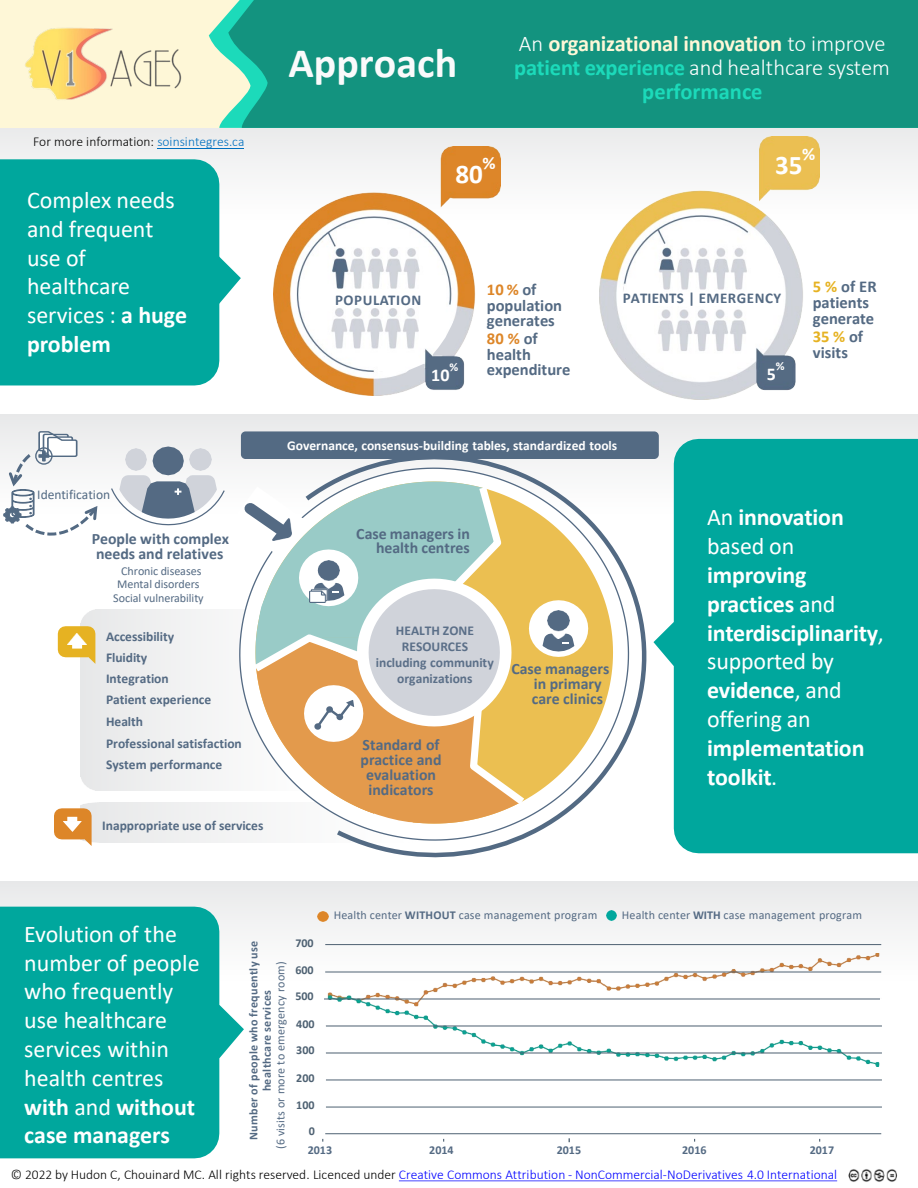
<style>
.page{position:relative;width:918px;height:1188px;background:#fff}
.page>*{position:absolute;margin:0;border:0;box-sizing:border-box;transform-origin:0 0}
.t1{font:700 42px "Calibri";color:#fafafb}
.t2{font:700 28.5px "Calibri";color:#fff}
.t3{font:700 27px "Calibri";color:#fff}
.t4{font:24px/28.8px "Calibri";color:#fff}
.t5{font:700 24px/28.8px "Calibri";letter-spacing:-.005em;color:#fff}
.t6{font:300 22.5px/24px "Calibri";color:#fff;text-align:center}
.t7{font:700 22.5px "Calibri";color:#fff}
.t8{font:700 18px "Calibri";color:#fff}
.t9{font:700 16.5px/15.9px "Calibri";letter-spacing:-.005em;color:#546a83}
.t10{font:700 15.9px/15px "Calibri";letter-spacing:-.005em;color:#546a83}
.t11{font:700 15px "Calibri";letter-spacing:.035em;color:#546a83}
.t12{font:300 13.5px "Calibri";color:#00f}
.t13{font:700 13.5px "Calibri";color:#546a83}
.t14{font:700 13.5px "Calibri";letter-spacing:-.005em;color:#fff}
.t15{font:700 13.5px/16.2px "Calibri";letter-spacing:-.005em;color:#5b6f88;text-align:center}
.t16{font:300 13.5px "Calibri";color:#000}
.t17{font:13.5px "Calibri";color:#536a83}
.t18{font:12px/13.5px "Calibri";letter-spacing:.01em;color:#546a83;text-align:center}
.t19{font:700 12px/13.5px "Calibri";letter-spacing:.025em;color:#546a83;text-align:center}
.t20{font:700 12px "Calibri";color:#4e6172}
.t21{font:700 12px "Calibri";color:#fff}
.t22{font:700 11.4px "Calibri";color:#fff}
.s1{color:#0070c0}
.s2{font-weight:700}
.s3{font-weight:700;color:#fef7d7}
.s4{font-weight:700;color:#1cdaba}
.s5{color:#dd8628}
.s6{color:#e6b222}
.s7{font-weight:400}
.s8{color:#000}
</style>
<div class="page">
<img style="left:0;top:128px;width:918px;height:118px">
<img style="left:0;top:881px;width:918px;height:118px">
<div style="left:0;top:159px;width:219px;height:226px;background:#00a79d"></div>
<div style="left:659px;top:439px;width:259px;height:414px;background:#00a79d"></div>
<div style="left:241px;top:431px;width:418px;height:28px;background:#536a83;border-radius:5px"></div>
<svg style="left:0;top:907px;width:244px;height:251px;background:#17afa5"></svg>
<svg style="left:212px;top:249px;width:29px;height:63px"></svg>
<img style="left:325px;top:954px;width:556px;height:113px">
<svg style="left:318px;top:911px;width:10px;height:11px"></svg>
<svg style="left:606px;top:910px;width:10px;height:11px"></svg>
<hr style="left:325px;top:1133px;width:556px;height:1px;background:#4e6172">
<hr style="left:326px;top:1107px;width:556px;height:1px;background:#4e6172">
<hr style="left:326px;top:1080px;width:556px;height:1px;background:#4e6172">
<hr style="left:325px;top:944px;width:556px;height:1px;background:#4e6172">
<hr style="left:325px;top:972px;width:556px;height:1px;background:#4e6172">
<hr style="left:324px;top:999px;width:556px;height:1px;background:#4e6172">
<hr style="left:326px;top:1026px;width:556px;height:1px;background:#4e6172">
<hr style="left:326px;top:1053px;width:556px;height:1px;background:#4e6172">
<img style="left:274px;top:147px;width:227px;height:248px">
<svg style="left:404px;top:313px;width:64px;height:73px"></svg>
<img style="left:600px;top:136px;width:220px;height:264px">
<div style="left:80px;top:610px;width:30px;height:181px;background:#e8e9ea"></div>
<svg style="left:58px;top:626px;width:37px;height:38px"></svg>
<img style="left:68px;top:634px;width:18px;height:10px">
<svg style="left:54px;top:808px;width:38px;height:38px"></svg>
<hr style="left:67px;top:817px;width:10px;height:4px;background:#fff">
<div style="left:72px;top:644px;width:10px;height:5px;background:#fff"></div>
<svg style="left:110px;top:446px;width:191px;height:385px"></svg>
<div style="left:0;top:0;width:499px;height:128px;background:#fef7d7"></div>
<svg style="left:209px;top:13px;width:19px;height:115px"></svg>
<div style="left:228px;top:0;width:690px;height:128px;background:#13937f"></div>
<img style="left:25px;top:28px;width:157px;height:72px">
<svg style="left:764px;top:230px;width:33px;height:48px"></svg>
<svg style="left:399px;top:1181px;width:438px;height:1px"></svg>
<img style="left:848px;top:1169px;width:50px;height:13px">
<hr style="left:157px;top:148px;width:87px;height:1px;background:#0070c0">
<svg style="left:301px;top:440px;width:366px;height:418px"></svg>
<svg style="left:4px;top:430px;width:96px;height:106px"></svg>
<p class="t16" style="left:33px;top:133px;width:213px">For more information: <span class="s1">soinsintegres.ca</span></p>
<p class="t4" style="left:27px;top:185px;width:162px">Complex needs and frequent use of healthcare services : <span class="s2">a huge problem</span></p>
<p class="t17" style="left:37px;top:485px;width:74px">Identification</p>
<p class="t10" style="left:92px;top:531px;width:139px">People with complex needs and relatives</p>
<p class="t18" style="left:113px;top:564px;width:92px">Chronic diseases<br>Mental disorders<br>Social vulnerability</p>
<p class="t13" style="left:106px;top:627px;width:70px">Accessibility</p>
<p class="t13" style="left:106px;top:648px;width:43px">Fluidity</p>
<p class="t13" style="left:106px;top:669px;width:64px">Integration</p>
<p class="t13" style="left:106px;top:690px;width:107px">Patient experience</p>
<p class="t13" style="left:106px;top:712px;width:39px">Health</p>
<p class="t13" style="left:106px;top:734px;width:137px">Professional satisfaction</p>
<p class="t13" style="left:106px;top:755px;width:118px">System performance</p>
<p class="t13" style="left:102px;top:816px;width:163px">Inappropriate use of services</p>
<p class="t1" style="left:289px;top:33px;width:170px">Approach</p>
<p class="t8" style="left:483px;top:150px;width:15px">%</p>
<p class="t2" style="left:441px;top:148px;width:30px">80</p>
<p class="t22" style="left:470px;top:157px;width:10px">%</p>
<p class="t3" style="left:455px;top:155px;width:29px">80</p>
<p class="t6" style="left:514px;top:31px;width:377px">An <span class="s3">organizational innovation</span> to improve <span class="s4">patient experience</span> and healthcare system <span class="s4">performance</span></p>
<p class="t8" style="left:802px;top:141px;width:15px">%</p>
<p class="t2" style="left:764px;top:144px;width:30px">35</p>
<p class="t22" style="left:793px;top:153px;width:10px">%</p>
<p class="t3" style="left:775px;top:146px;width:29px">35</p>
<p class="t11" style="left:335px;top:289px;width:87px">POPULATION</p>
<p class="t9" style="left:487px;top:281px;width:77px"><span class="s5">10%</span>of population generates</p>
<p class="t9" style="left:487px;top:330px;width:85px"><span class="s5">80 %</span> of health expenditure</p>
<p class="t7" style="left:418px;top:350px;width:24px">10</p>
<p class="t21" style="left:450px;top:358px;width:10px">%</p>
<p class="t8" style="left:431px;top:362px;width:20px">10</p>
<p class="t11" style="left:623px;top:288px;width:160px">PATIENTS | EMERGENCY</p>
<p class="t21" style="left:776px;top:358px;width:10px">%</p>
<p class="t8" style="left:767px;top:362px;width:11px">5</p>
<p class="t14" style="left:287px;top:436px;width:331px">Governance, consensus-building tables, standardized tools</p>
<p class="t9" style="left:813px;top:278px;width:65px"><span class="s6">5 %</span> of ER patients generate</p>
<p class="t9" style="left:813px;top:329px;width:52px"><span class="s6">35 %</span> of visits</p>
<p class="t10" style="left:356px;top:526px;width:115px;text-align:right">Case managers in health centres</p>
<p class="t15" style="left:396px;top:622px;width:80px">HEALTH ZONE</p>
<p class="t15" style="left:402px;top:638px;width:68px">RESOURCES</p>
<p class="t15" style="left:376px;top:654px;width:119px">including community organizations</p>
<p class="t10" style="left:361px;top:737px;width:83px;text-align:center">Standard of practice and evaluation indicators</p>
<p class="t10" style="left:532px;top:661px;width:79px;text-indent:-21px">Case managers in primary care clinics</p>
<p class="t5" style="left:707px;top:503px;width:178px"><span class="s7">An</span> innovation <span class="s7">based on </span>improving practices <span class="s7">and </span>interdisciplinarity<span class="s7">, supported by </span>evidence<span class="s7">, and offering an </span>implementation toolkit<span class="s7">.</span></p>
<p class="t18" style="left:334px;top:908px;width:265px">Health center <span class="s2">WITHOUT</span> case management program</p>
<p class="t18" style="left:622px;top:908px;width:242px">Health center <span class="s2">WITH</span> case management program</p>
<p class="t4" style="left:24px;top:919px;width:177px">Evolution of the number of people who frequently use healthcare services within health centres <span class="s2">with</span> and <span class="s2">without case managers</span></p>
<p class="t19" style="left:246px;top:1140px;width:201px;rotate:-90deg">Number of people who frequently use healthcare services</p>
<p class="t18" style="left:273px;top:1149px;width:189px;rotate:-90deg">(6 visits or more to emergency room)</p>
<p class="t20" style="left:295px;top:935px;width:20px">700</p>
<p class="t20" style="left:295px;top:961px;width:20px">600</p>
<p class="t20" style="left:295px;top:988px;width:20px">500</p>
<p class="t20" style="left:296px;top:1016px;width:20px">400</p>
<p class="t20" style="left:296px;top:1042px;width:20px">300</p>
<p class="t20" style="left:296px;top:1070px;width:20px">200</p>
<p class="t20" style="left:296px;top:1096px;width:20px">100</p>
<p class="t20" style="left:309px;top:1123px;width:8px">0</p>
<p class="t19" style="left:308px;top:1143px;width:26px">2013</p>
<p class="t19" style="left:429px;top:1143px;width:26px">2014</p>
<p class="t19" style="left:557px;top:1143px;width:26px">2015</p>
<p class="t19" style="left:682px;top:1143px;width:26px">2016</p>
<p class="t19" style="left:810px;top:1143px;width:26px">2017</p>
<p class="t12" style="left:11px;top:1166px;width:828px"><span class="s8">© 2022 by Hudon C, Chouinard MC. All rights reserved. Licenced under</span> Creative Commons Attribution - NonCommercial-NoDerivatives 4.0 International</p>
</div>
